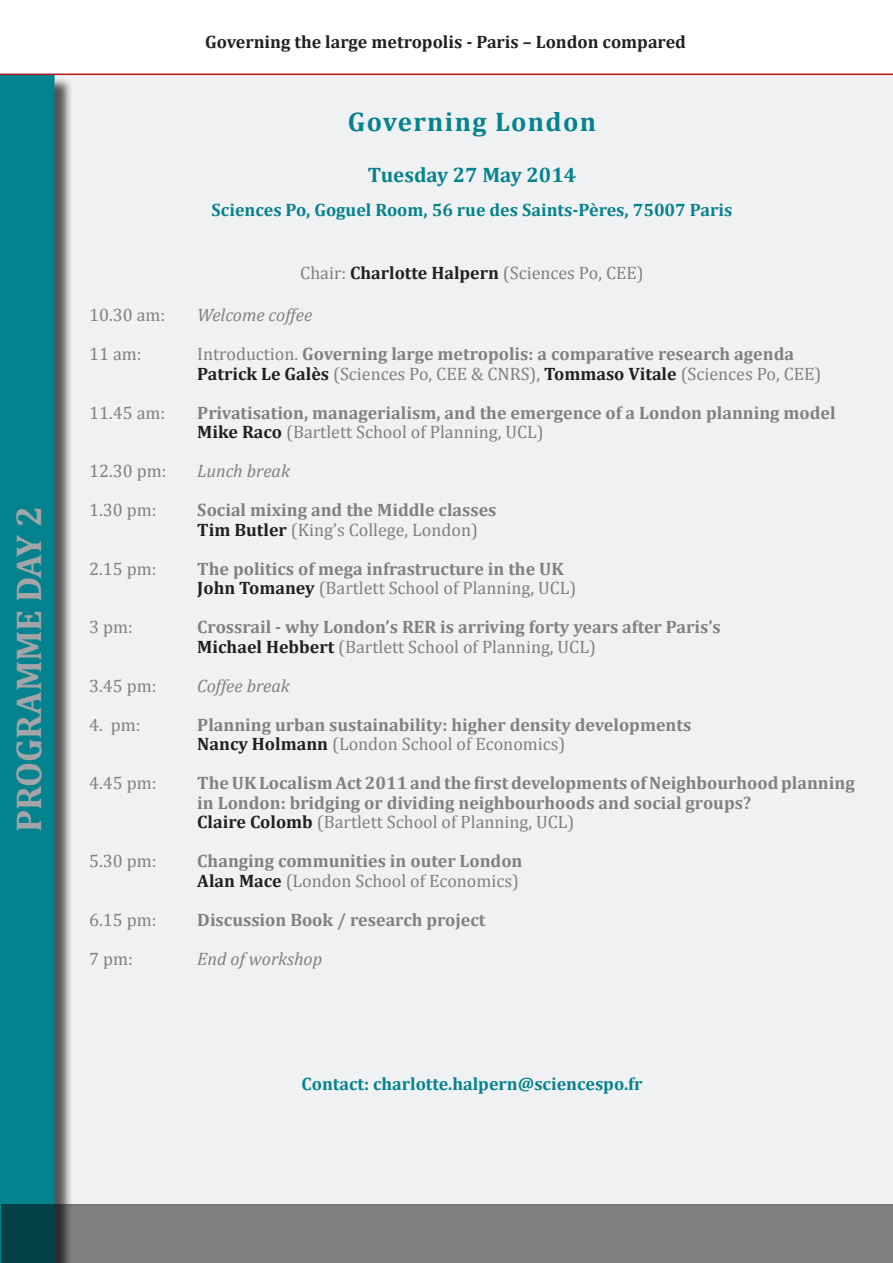
<style>
.page{position:relative;width:893px;height:1263px;background:#fff}
.page>*{position:absolute;margin:0;border:0;box-sizing:border-box;transform-origin:0 0}
.t1{font:700 36px "Cambria";color:#a4a5a9}
.t2{font:700 27px "Cambria";letter-spacing:.05em;color:#04828d}
.t3{font:700 21px "Cambria";color:#04828d}
.t4{font:700 18px "Cambria";color:#808080}
.t5{font:18px "Cambria";color:#808080}
.t6{font:700 18px "Cambria";color:#04828d}
.t7{font:700 18px "Cambria";color:#231f20}
.t8{font:italic 18px "Cambria";color:#808080}
.s1{font-weight:700;color:#231f20}
.s2{font-weight:400}
</style>
<div class="page">
<div style="left:54px;top:75px;width:839px;height:1130px;background:#f0f1f2"></div>
<div style="left:2px;top:77px;width:71px;height:1186px;background:#231f20;opacity:.75"></div>
<div style="left:0;top:75px;width:54px;height:1188px;background:#04828d"></div>
<div style="left:0;top:74px;width:55px;height:1189px;border:2px solid #04828d"></div>
<hr style="left:0;top:74px;width:893px;height:1px;background:#b5141a">
<div style="left:1px;top:1204px;width:892px;height:59px;background:#808080"></div>
<p class="t1" style="left:4px;top:832px;width:328px;rotate:-90deg">PROGRAMME DAY 2</p>
<p class="t7" style="left:205px;top:29px;width:482px">Governing the large metropolis - Paris – London compared</p>
<p class="t2" style="left:348px;top:103px;width:250px">Governing London</p>
<p class="t3" style="left:368px;top:160px;width:210px">Tuesday 27 May 2014</p>
<p class="t6" style="left:212px;top:197px;width:522px">Sciences Po, Goguel Room, 56 rue des Saints-Pères, 75007 Paris</p>
<p class="t5" style="left:300px;top:262px;width:345px">Chair: <span class="s1">Charlotte Halpern</span> (Sciences Po, CEE)</p>
<p class="t5" style="left:89px;top:304px;width:78px">10.30 am:</p>
<p class="t8" style="left:197px;top:302px;width:116px">Welcome coffee</p>
<p class="t5" style="left:89px;top:343px;width:54px">11 am:</p>
<p class="t4" style="left:197px;top:341px;width:598px"><span class="s2">Introduction.</span> Governing large metropolis: a comparative research agenda</p>
<p class="t5" style="left:197px;top:363px;width:626px"><span class="s1">Patrick Le Galès</span> (Sciences Po, CEE &amp; CNRS), <span class="s1">Tommaso Vitale</span> (Sciences Po, CEE)</p>
<p class="t5" style="left:89px;top:402px;width:78px">11.45 am:</p>
<p class="t4" style="left:197px;top:400px;width:640px">Privatisation, managerialism, and the emergence of a London planning model</p>
<p class="t5" style="left:197px;top:421px;width:348px"><span class="s1">Mike Raco</span> (Bartlett School of Planning, UCL)</p>
<p class="t5" style="left:89px;top:460px;width:79px">12.30 pm:</p>
<p class="t8" style="left:197px;top:458px;width:94px">Lunch break</p>
<p class="t5" style="left:89px;top:499px;width:69px">1.30 pm:</p>
<p class="t4" style="left:197px;top:497px;width:301px">Social mixing and the Middle classes</p>
<p class="t5" style="left:197px;top:519px;width:282px"><span class="s1">Tim Butler</span> (King’s College, London)</p>
<p class="t5" style="left:89px;top:558px;width:69px">2.15 pm:</p>
<p class="t4" style="left:197px;top:556px;width:368px">The politics of mega infrastructure in the UK</p>
<p class="t5" style="left:197px;top:577px;width:381px"><span class="s1">John Tomaney</span> (Bartlett School of Planning, UCL)</p>
<p class="t5" style="left:89px;top:616px;width:45px">3 pm:</p>
<p class="t4" style="left:197px;top:614px;width:525px">Crossrail - why London’s RER is arriving forty years after Paris’s</p>
<p class="t5" style="left:197px;top:636px;width:400px"><span class="s1">Michael Hebbert</span> (Bartlett School of Planning, UCL)</p>
<p class="t5" style="left:89px;top:675px;width:69px">3.45 pm:</p>
<p class="t8" style="left:197px;top:673px;width:94px">Coffee break</p>
<p class="t5" style="left:89px;top:714px;width:53px">4. pm:</p>
<p class="t4" style="left:197px;top:712px;width:495px">Planning urban sustainability: higher density developments</p>
<p class="t5" style="left:197px;top:733px;width:370px"><span class="s1">Nancy Holmann</span> (London School of Economics)</p>
<p class="t5" style="left:89px;top:772px;width:69px">4.45 pm:</p>
<p class="t4" style="left:197px;top:770px;width:659px">The UK Localism Act 2011 and the first developments of Neighbourhood planning</p>
<p class="t4" style="left:197px;top:790px;width:555px">in London: bridging or dividing neighbourhoods and social groups?</p>
<p class="t5" style="left:197px;top:811px;width:379px"><span class="s1">Claire Colomb</span> (Bartlett School of Planning, UCL)</p>
<p class="t5" style="left:89px;top:850px;width:69px">5.30 pm:</p>
<p class="t4" style="left:197px;top:848px;width:327px">Changing communities in outer London</p>
<p class="t5" style="left:197px;top:870px;width:323px"><span class="s1">Alan Mace</span> (London School of Economics)</p>
<p class="t5" style="left:89px;top:909px;width:69px">6.15 pm:</p>
<p class="t4" style="left:197px;top:907px;width:290px">Discussion Book / research project</p>
<p class="t5" style="left:89px;top:948px;width:45px">7 pm:</p>
<p class="t8" style="left:197px;top:946px;width:126px">End of workshop</p>
<p class="t6" style="left:302px;top:1071px;width:342px">Contact: charlotte.halpern@sciencespo.fr</p>
</div>
